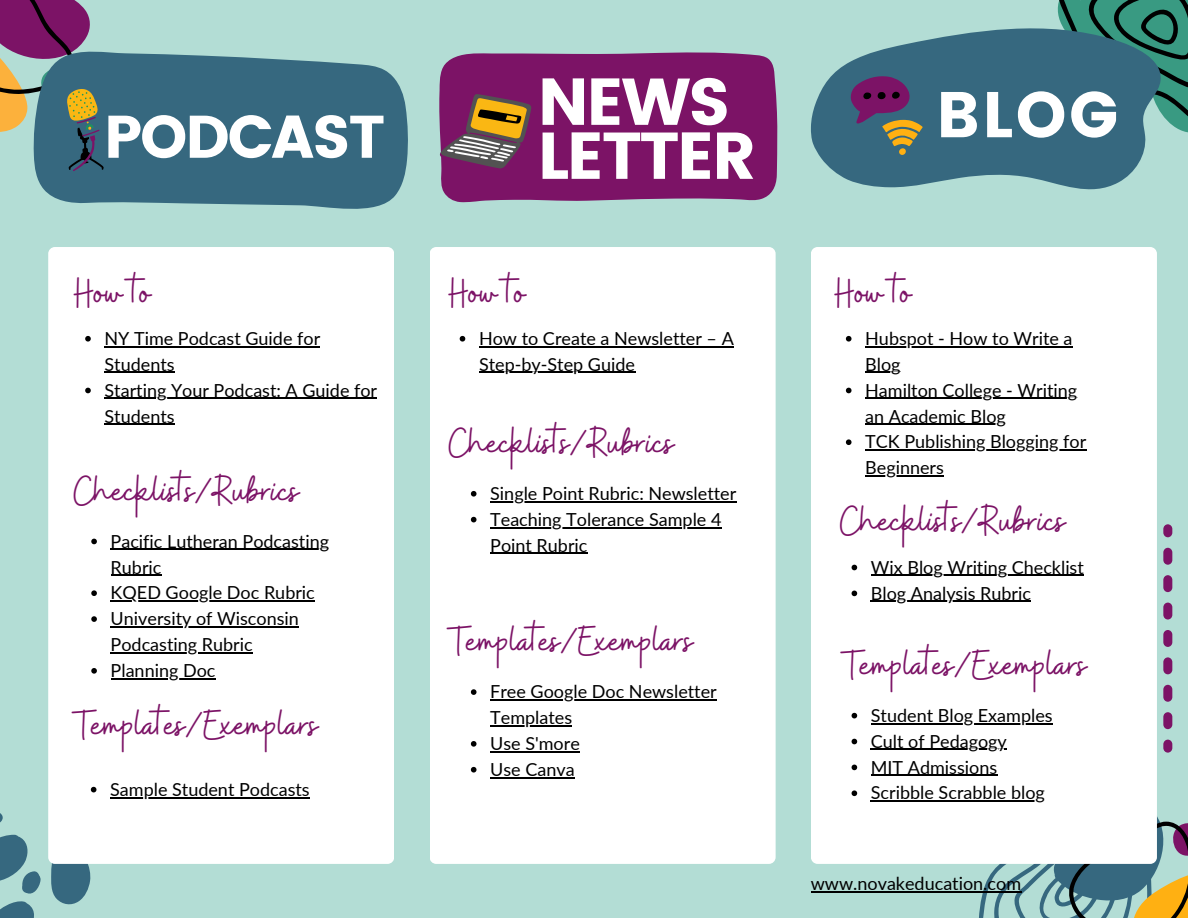
<style>
.page{position:relative;width:1188px;height:918px;background:#b3ddd5}
.page>*{position:absolute;margin:0;border:0;box-sizing:border-box;transform-origin:0 0}
.t1{font:66px "Poppins";letter-spacing:-.04em;color:#fff}
.t2{font:64.5px "Poppins";color:#fff}
.t3{font:60px "Poppins";letter-spacing:-.035em;color:#fff}
.t4{font:42.75px "Buffalo";color:#7c1366}
.t5{font:18px/25.8px "Lato";color:#000}
</style>
<div class="page">
<svg style="left:35px;top:52px;width:373px;height:157px;background:#417387"></svg>
<svg style="left:1057px;top:0;width:131px;height:133px;background:#327f6c"></svg>
<div style="left:1163px;top:524px;width:9px;height:13px;background:#7c1366;border-radius:5px"></div>
<svg style="left:1163px;top:548px;width:9px;height:181px"></svg>
<div style="left:1163px;top:740px;width:9px;height:13px;background:#7c1366;border-radius:5px"></div>
<svg style="left:978px;top:816px;width:210px;height:102px"></svg>
<svg style="left:51px;top:863px;width:40px;height:42px"></svg>
<svg style="left:0;top:901px;width:34px;height:17px"></svg>
<svg style="left:0;top:835px;width:41px;height:59px"></svg>
<svg style="left:0;top:813px;width:3px;height:10px"></svg>
<div style="left:48px;top:247px;width:346px;height:617px;background:#fff;border-radius:7px"></div>
<svg style="left:0;top:0;width:104px;height:171px"></svg>
<svg style="left:811px;top:28px;width:350px;height:161px;fill:#36687f"></svg>
<div style="left:439px;top:52px;width:339px;height:150px;background:#7c1366"></div>
<svg style="left:85px;top:336px;width:6px;height:6px"></svg>
<hr style="left:105px;top:346px;width:215px;height:1px;background:#000">
<hr style="left:105px;top:372px;width:70px;height:1px;background:#000">
<svg style="left:85px;top:388px;width:6px;height:5px"></svg>
<hr style="left:105px;top:398px;width:272px;height:1px;background:#000">
<hr style="left:105px;top:424px;width:70px;height:1px;background:#000">
<div style="left:430px;top:247px;width:345px;height:617px;background:#fff;border-radius:7px"></div>
<svg style="left:91px;top:539px;width:6px;height:5px"></svg>
<hr style="left:111px;top:549px;width:218px;height:1px;background:#000">
<hr style="left:111px;top:575px;width:50px;height:1px;background:#000">
<svg style="left:91px;top:590px;width:6px;height:6px"></svg>
<hr style="left:111px;top:601px;width:204px;height:1px;background:#000">
<svg style="left:91px;top:616px;width:6px;height:6px"></svg>
<hr style="left:111px;top:626px;width:188px;height:2px;background:#000">
<hr style="left:111px;top:652px;width:142px;height:1px;background:#000">
<svg style="left:91px;top:668px;width:6px;height:6px"></svg>
<hr style="left:111px;top:678px;width:105px;height:1px;background:#000">
<svg style="left:91px;top:787px;width:5px;height:5px"></svg>
<hr style="left:110px;top:797px;width:200px;height:1px;background:#000">
<svg style="left:849px;top:75px;width:74px;height:82px;background:#5d5469"></svg>
<svg style="left:439px;top:94px;width:93px;height:78px;background:#8b5359"></svg>
<svg style="left:460px;top:336px;width:5px;height:6px"></svg>
<hr style="left:479px;top:346px;width:255px;height:1px;background:#000">
<hr style="left:479px;top:372px;width:156px;height:1px;background:#000">
<svg style="left:471px;top:491px;width:6px;height:6px"></svg>
<hr style="left:490px;top:501px;width:246px;height:1px;background:#000">
<svg style="left:471px;top:517px;width:6px;height:5px"></svg>
<hr style="left:490px;top:527px;width:231px;height:1px;background:#000">
<hr style="left:490px;top:553px;width:98px;height:1px;background:#000">
<svg style="left:471px;top:689px;width:6px;height:6px"></svg>
<hr style="left:490px;top:699px;width:227px;height:2px;background:#000">
<hr style="left:490px;top:725px;width:82px;height:1px;background:#000">
<svg style="left:471px;top:741px;width:6px;height:6px"></svg>
<hr style="left:490px;top:751px;width:90px;height:1px;background:#000">
<svg style="left:471px;top:767px;width:6px;height:6px"></svg>
<hr style="left:490px;top:777px;width:85px;height:1px;background:#000">
<div style="left:811px;top:247px;width:346px;height:617px;background:#fff;border-radius:7px"></div>
<svg style="left:846px;top:336px;width:6px;height:6px"></svg>
<hr style="left:865px;top:346px;width:208px;height:1px;background:#000">
<hr style="left:865px;top:372px;width:36px;height:1px;background:#000">
<svg style="left:846px;top:388px;width:6px;height:5px"></svg>
<hr style="left:865px;top:398px;width:212px;height:1px;background:#000">
<hr style="left:865px;top:424px;width:141px;height:1px;background:#000">
<svg style="left:846px;top:439px;width:6px;height:6px"></svg>
<hr style="left:865px;top:450px;width:221px;height:1px;background:#000">
<hr style="left:865px;top:475px;width:79px;height:2px;background:#000">
<svg style="left:852px;top:565px;width:5px;height:5px"></svg>
<hr style="left:871px;top:575px;width:213px;height:1px;background:#000">
<svg style="left:852px;top:591px;width:5px;height:5px"></svg>
<hr style="left:871px;top:601px;width:160px;height:1px;background:#000">
<svg style="left:852px;top:713px;width:5px;height:5px"></svg>
<hr style="left:871px;top:723px;width:182px;height:1px;background:#000">
<svg style="left:852px;top:739px;width:5px;height:5px"></svg>
<hr style="left:871px;top:749px;width:136px;height:1px;background:#000">
<svg style="left:852px;top:765px;width:5px;height:5px"></svg>
<hr style="left:871px;top:775px;width:126px;height:1px;background:#000">
<svg style="left:852px;top:790px;width:5px;height:6px"></svg>
<hr style="left:871px;top:801px;width:174px;height:1px;background:#000">
<hr style="left:811px;top:891px;width:210px;height:1px;background:#000">
<p class="t3" style="left:104px;top:102px;width:283px">PODCAST</p>
<p class="t4" style="left:74px;top:265px;width:78px">How to</p>
<p class="t5" style="left:105px;top:325px;width:217px">NY Time Podcast Guide for<br>Students</p>
<p class="t5" style="left:105px;top:377px;width:274px">Starting Your Podcast: A Guide for<br>Students</p>
<p class="t4" style="left:74px;top:463px;width:226px">Checklists/Rubrics</p>
<p class="t5" style="left:111px;top:528px;width:220px">Pacific Lutheran Podcasting<br>Rubric</p>
<p class="t5" style="left:111px;top:580px;width:206px">KQED Google Doc Rubric</p>
<p class="t5" style="left:111px;top:605px;width:190px">University of Wisconsin<br>Podcasting Rubric</p>
<p class="t5" style="left:111px;top:657px;width:106px">Planning Doc</p>
<p class="t4" style="left:74px;top:697px;width:245px">Templates/Exemplars</p>
<p class="t5" style="left:110px;top:776px;width:201px">Sample Student Podcasts</p>
<p class="t1" style="left:538px;top:63px;width:195px">NEWS</p>
<p class="t1" style="left:538px;top:117px;width:220px">LETTER</p>
<p class="t4" style="left:448px;top:265px;width:78px">How to</p>
<p class="t5" style="left:479px;top:325px;width:256px">How to Create a Newsletter – A<br>Step-by-Step Guide</p>
<p class="t4" style="left:449px;top:415px;width:226px">Checklists/Rubrics</p>
<p class="t5" style="left:490px;top:480px;width:248px">Single Point Rubric: Newsletter</p>
<p class="t5" style="left:490px;top:506px;width:233px">Teaching Tolerance Sample 4<br>Point Rubric</p>
<p class="t4" style="left:449px;top:614px;width:245px">Templates/Exemplars</p>
<p class="t5" style="left:490px;top:678px;width:228px">Free Google Doc Newsletter<br>Templates</p>
<p class="t5" style="left:490px;top:730px;width:91px">Use S'more</p>
<p class="t5" style="left:490px;top:756px;width:86px">Use Canva</p>
<p class="t2" style="left:936px;top:77px;width:184px">BLOG</p>
<p class="t4" style="left:835px;top:265px;width:78px">How to</p>
<p class="t5" style="left:865px;top:325px;width:209px">Hubspot - How to Write a<br>Blog</p>
<p class="t5" style="left:865px;top:377px;width:214px">Hamilton College - Writing an Academic Blog</p>
<p class="t5" style="left:865px;top:429px;width:223px">TCK Publishing Blogging for<br>Beginners</p>
<p class="t4" style="left:840px;top:494px;width:226px">Checklists/Rubrics</p>
<p class="t5" style="left:871px;top:554px;width:215px">Wix Blog Writing Checklist</p>
<p class="t5" style="left:871px;top:580px;width:162px">Blog Analysis Rubric</p>
<p class="t4" style="left:843px;top:637px;width:245px">Templates/Exemplars</p>
<p class="t5" style="left:871px;top:702px;width:183px">Student Blog Examples</p>
<p class="t5" style="left:871px;top:728px;width:138px">Cult of Pedagogy</p>
<p class="t5" style="left:871px;top:754px;width:128px">MIT Admissions</p>
<p class="t5" style="left:871px;top:780px;width:176px">Scribble Scrabble blog</p>
<p class="t5" style="left:811px;top:870px;width:212px">www.novakeducation.com</p>
</div>
